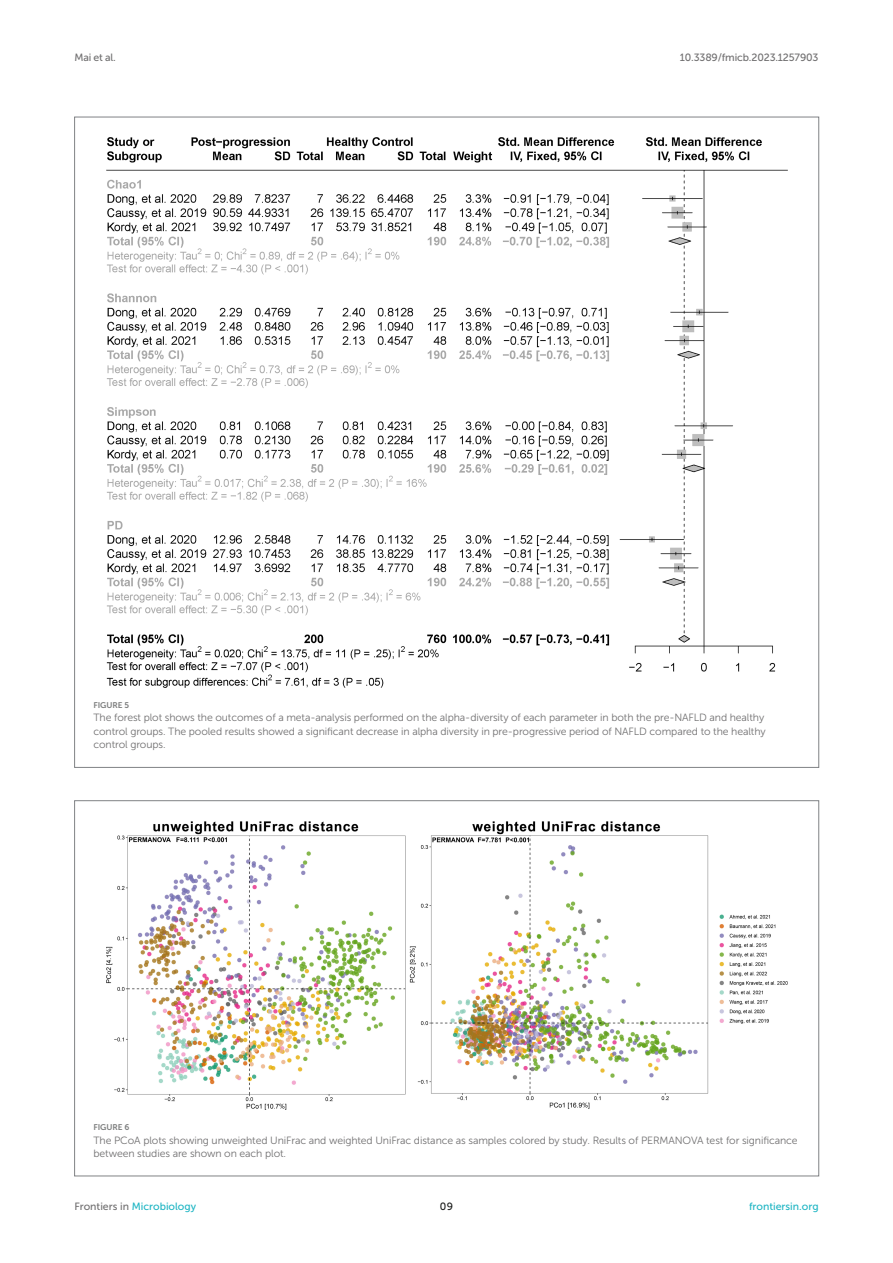
<style>
.page{position:relative;width:893px;height:1263px;background:#fff}
.page>*{position:absolute;margin:0;border:0;box-sizing:border-box;transform-origin:0 0}
.FIG_LEG{font:10.5px/13.5px "Museo Sans 300";letter-spacing:-.01em;color:#706f70}
.t1{font:10.5px "Museo Sans 500";color:#1db5c3}
.t2{font:10.5px "Museo Sans 500";letter-spacing:-.015em;color:#706f70}
.t3{font:10.5px "Museo Sans 500";color:#1b1c1b}
.FIG_HD{font:8.25px "Museo Sans 700";letter-spacing:-.01em;color:#7e7f7f}
.s1{color:#706f70}
</style>
<div class="page">
<img style="left:106px;top:137px;width:682px;height:551px">
<img style="left:106px;top:821px;width:682px;height:289px">
<p class="t2" style="left:74px;top:51px;width:43px">Mai et al.</p>
<p class="t2" style="left:680px;top:51px;width:140px">10.3389/fmicb.2023.1257903</p>
<p class="FIG_HD" style="left:94px;top:700px;width:37px">FIGURE 5</p>
<p class="FIG_LEG" style="left:94px;top:711px;width:674px">The forest plot shows the outcomes of a meta-analysis performed on the alpha-diversity of each parameter in both the pre-NAFLD and healthy control groups. The pooled results showed a significant decrease in alpha diversity in pre-progressive period of NAFLD compared to the healthy control groups.</p>
<p class="FIG_HD" style="left:94px;top:1122px;width:37px">FIGURE 6</p>
<p class="FIG_LEG" style="left:94px;top:1133px;width:706px">The PCoA plots showing unweighted UniFrac and weighted UniFrac distance as samples colored by study. Results of PERMANOVA test for significance between studies are shown on each plot.</p>
<p class="t1" style="left:74px;top:1200px;width:123px"><span class="s1">Frontiers in</span> Microbiology</p>
<p class="t3" style="left:440px;top:1200px;width:15px">09</p>
<p class="t1" style="left:749px;top:1200px;width:71px">frontiersin.org</p>
</div>
